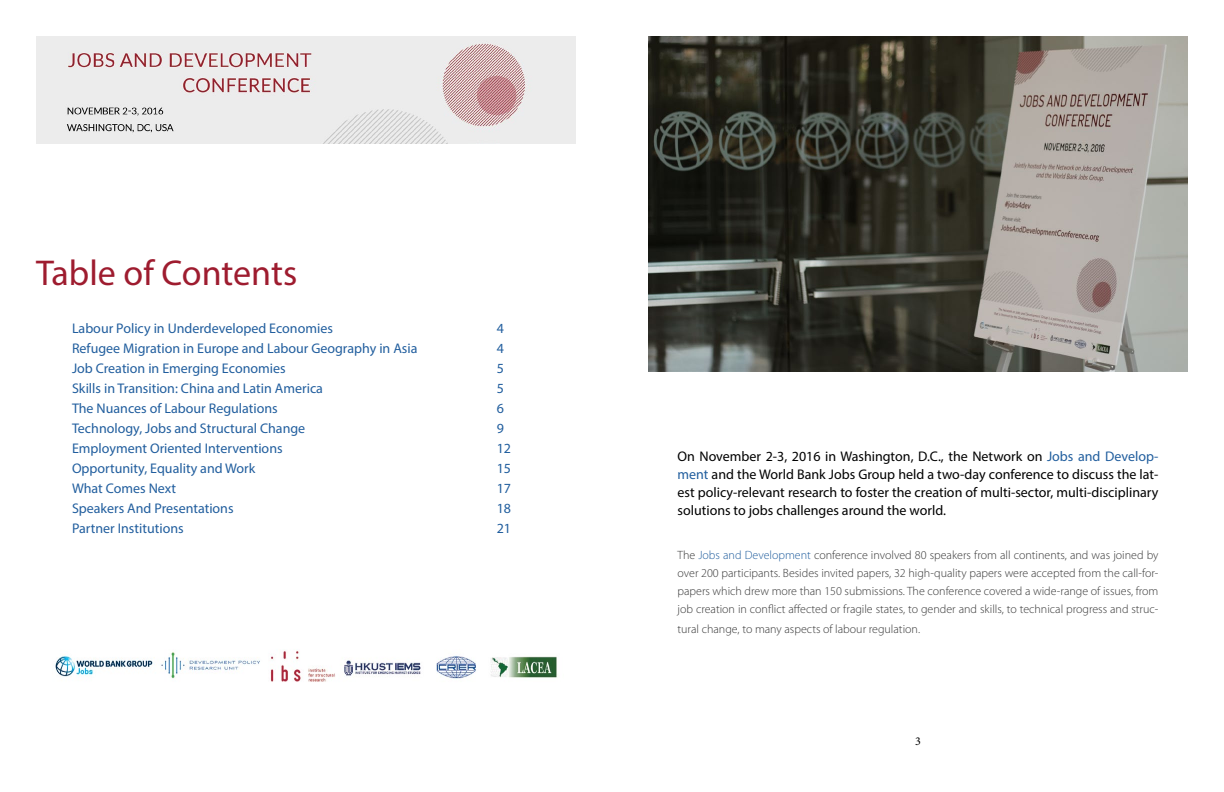
<style>
.page{position:relative;width:1224px;height:792px;background:#fff}
.page>*{position:absolute;margin:0;border:0;box-sizing:border-box;transform-origin:0 0}
.t1{font:36px "Myriad Pro";color:#9e1c2f}
.t2{font:14px/20px "Myriad Pro";color:#215e9e}
.t3{font:14px/18px "Myriad Pro";color:#000;text-align:justify}
.t4{font:300 12px/18px "Myriad Pro";color:#383838;text-align:justify}
.t5{font:12px "Minion Pro";color:#000}
.s1{color:#215e9e}
</style>
<div class="page">
<img style="left:36px;top:36px;width:540px;height:108px">
<img style="left:648px;top:36px;width:540px;height:336px">
<img style="left:55px;top:651px;width:503px;height:31px">
<h1 class="t1" style="left:36px;top:250px;width:263px">Table of Contents</h1>
<p class="t2" style="left:72px;top:318px;width:347px">Labour Policy in Underdeveloped Economies<br>Refugee Migration in Europe and Labour Geography in Asia Job Creation in Emerging Economies<br>Skills in Transition: China and Latin America<br>The Nuances of Labour Regulations<br>Technology, Jobs and Structural Change<br>Employment Oriented Interventions<br>Opportunity, Equality and Work<br>What Comes Next<br>Speakers And Presentations<br>Partner Institutions</p>
<p class="t2" style="left:497px;top:318px;width:16px">4<br>4<br>5<br>5<br>6<br>9<br>12<br>15<br>17<br>18<br>21</p>
<p class="t3" style="left:678px;top:447px;width:482px">On November 2-3, 2016 in Washington, D.C., the Network on <span class="s1">Jobs and Develop&shy;ment</span> and the World Bank Jobs Group held a two-day conference to discuss the lat&shy;est policy-relevant research to foster the creation of multi-sector, multi-disciplinary solutions to jobs challenges around the world.</p>
<p class="t4" style="left:678px;top:546px;width:483px">The <span class="s1">Jobs and Development</span> conference involved 80 speakers from all continents, and was joined by over 200 participants. Besides invited papers, 32 high-quality papers were accepted from the call-for&shy;papers which drew more than 150 submissions. The conference covered a wide-range of issues, from job creation in conflict affected or fragile states, to gender and skills, to technical progress and struc-</p>
<p class="t4" style="left:678px;top:620px;width:244px">tural change, to many aspects of labour regulation.</p>
<p class="t5" style="left:915px;top:733px;width:7px">3</p>
</div>
